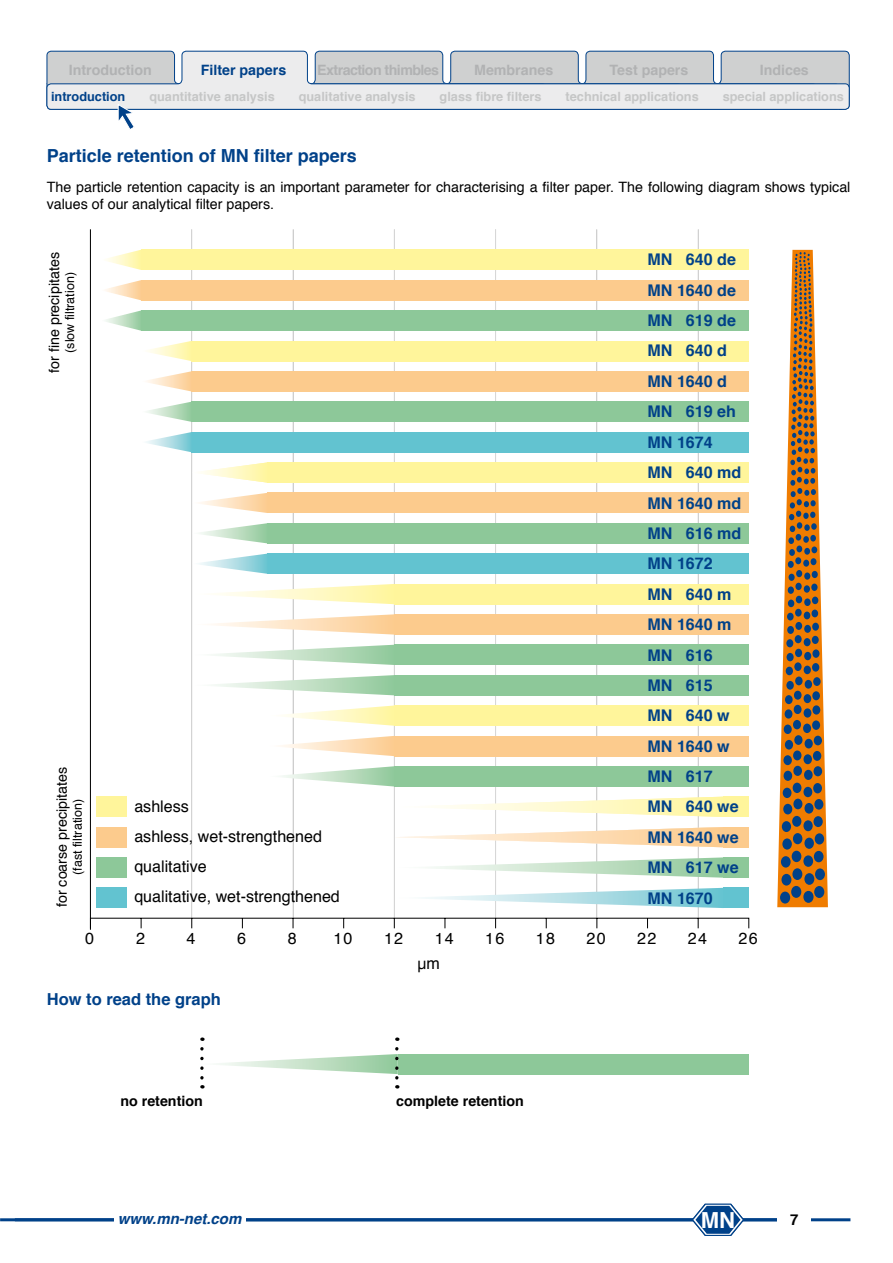
<style>
.page{position:relative;width:893px;height:1263px;background:#fff}
.page>*{position:absolute;margin:0;border:0;box-sizing:border-box;transform-origin:0 0}
.t1{font:700 22.2px "Helvetica";color:#fff}
.t2{font:700 18px "Helvetica";color:#004189}
.t3{font:700 16.5px "Helvetica";color:#004189}
.t4{font:700 16.05px/30.5px "Helvetica";color:#004189;text-align:justify}
.t5{font:16.05px/30px "Helvetica";color:#000}
.t6{font:16.05px "Helvetica Neue";color:#000}
.t7{font:italic 700 15px "Helvetica";color:#004189}
.t8{font:700 15px "Helvetica";color:#000}
.t9{font:14.25px/17.1px "Helvetica";color:#000}
.t10{font:700 14.25px "Helvetica";color:#b1b2b3}
.t11{font:700 14.25px "Helvetica";color:#000}
.t12{font:700 14.25px "Helvetica";letter-spacing:-.04em;color:#b1b2b3}
.t13{font:700 14.25px "Helvetica";color:#004189}
.t14{font:700 12.75px "Helvetica";color:#c5c6c6}
.t15{font:700 12.75px "Helvetica";color:#004189}
.t16{font:12.45px "Helvetica";color:#000}
.s1{font-family:"Helvetica"}
</style>
<div class="page">
<hr style="left:15px;top:1218px;width:835px;height:3px;background:#004189">
<div style="left:777px;top:1209px;width:34px;height:21px;background:#fff"></div>
<div style="left:114px;top:1212px;width:132px;height:15px;background:#fff"></div>
<svg style="left:692px;top:1204px;width:52px;height:32px"></svg>
<svg style="left:47px;top:51px;width:802px;height:59px;background:#d3d7db"></svg>
<svg style="left:118px;top:104px;width:17px;height:25px"></svg>
<hr style="left:191px;top:229px;width:1px;height:689px;background:#dadada">
<hr style="left:293px;top:229px;width:1px;height:689px;background:#dadada">
<hr style="left:394px;top:229px;width:1px;height:689px;background:#dadada">
<hr style="left:495px;top:229px;width:1px;height:689px;background:#dadada">
<hr style="left:596px;top:229px;width:1px;height:689px;background:#dadada">
<hr style="left:698px;top:229px;width:1px;height:689px;background:#dadada">
<div style="left:141px;top:250px;width:608px;height:20px;background:#fff59b"></div>
<div style="left:141px;top:310px;width:608px;height:21px;background:#8dc899"></div>
<svg style="left:106px;top:310px;width:35px;height:21px"></svg>
<div style="left:141px;top:280px;width:608px;height:20px;background:#fccb8d"></div>
<svg style="left:105px;top:280px;width:36px;height:20px"></svg>
<div style="left:192px;top:341px;width:557px;height:20px;background:#fff59b"></div>
<svg style="left:148px;top:341px;width:44px;height:20px"></svg>
<div style="left:192px;top:402px;width:557px;height:20px;background:#8dc899"></div>
<svg style="left:147px;top:402px;width:45px;height:20px"></svg>
<div style="left:192px;top:371px;width:557px;height:20px;background:#fccb8d"></div>
<svg style="left:147px;top:371px;width:45px;height:20px"></svg>
<div style="left:192px;top:432px;width:557px;height:20px;background:#62c3d0"></div>
<svg style="left:146px;top:432px;width:46px;height:20px"></svg>
<div style="left:268px;top:462px;width:481px;height:21px;background:#fff59b"></div>
<svg style="left:201px;top:462px;width:67px;height:21px"></svg>
<div style="left:268px;top:523px;width:481px;height:20px;background:#8dc899"></div>
<svg style="left:201px;top:523px;width:67px;height:20px"></svg>
<div style="left:268px;top:493px;width:481px;height:20px;background:#fccb8d"></div>
<svg style="left:200px;top:493px;width:68px;height:20px"></svg>
<div style="left:394px;top:584px;width:355px;height:20px;background:#fff59b"></div>
<svg style="left:217px;top:584px;width:177px;height:20px"></svg>
<div style="left:394px;top:645px;width:355px;height:20px;background:#8dc899"></div>
<svg style="left:215px;top:645px;width:179px;height:20px"></svg>
<div style="left:394px;top:614px;width:355px;height:21px;background:#fccb8d"></div>
<svg style="left:213px;top:614px;width:181px;height:21px"></svg>
<div style="left:394px;top:705px;width:355px;height:21px;background:#fff59b"></div>
<svg style="left:284px;top:705px;width:110px;height:21px"></svg>
<div style="left:394px;top:766px;width:355px;height:20px;background:#8dc899"></div>
<svg style="left:282px;top:766px;width:112px;height:20px"></svg>
<div style="left:394px;top:736px;width:355px;height:20px;background:#fccb8d"></div>
<svg style="left:281px;top:736px;width:113px;height:20px"></svg>
<div style="left:394px;top:675px;width:355px;height:20px;background:#8dc899"></div>
<svg style="left:215px;top:675px;width:179px;height:20px"></svg>
<div style="left:268px;top:554px;width:481px;height:20px;background:#62c3d0"></div>
<svg style="left:199px;top:554px;width:69px;height:20px"></svg>
<svg style="left:435px;top:797px;width:288px;height:20px"></svg>
<svg style="left:431px;top:857px;width:292px;height:21px"></svg>
<svg style="left:398px;top:827px;width:325px;height:20px"></svg>
<svg style="left:423px;top:888px;width:300px;height:20px"></svg>
<svg style="left:91px;top:917px;width:659px;height:12px"></svg>
<div style="left:96px;top:797px;width:30px;height:20px;background:#fff59b"></div>
<div style="left:96px;top:827px;width:30px;height:20px;background:#fccb8d"></div>
<div style="left:96px;top:857px;width:30px;height:21px;background:#8dc899"></div>
<div style="left:96px;top:888px;width:30px;height:20px;background:#62c3d0"></div>
<div style="left:723px;top:797px;width:26px;height:20px;background:#fff59b"></div>
<div style="left:723px;top:827px;width:26px;height:20px;background:#fccb8d"></div>
<div style="left:723px;top:857px;width:26px;height:21px;background:#8dc899"></div>
<div style="left:723px;top:888px;width:26px;height:20px;background:#62c3d0"></div>
<svg style="left:106px;top:250px;width:35px;height:20px"></svg>
<svg style="left:777px;top:250px;width:51px;height:657px"></svg>
<hr style="left:90px;top:229px;width:1px;height:701px;background:#000">
<div style="left:398px;top:1054px;width:350px;height:20px;background:#8dc899"></div>
<svg style="left:200px;top:1049px;width:199px;height:39px"></svg>
<p class="t10" style="left:69px;top:58px;width:85px">Introduction</p>
<p class="t13" style="left:201px;top:58px;width:87px">Filter papers</p>
<p class="t12" style="left:317px;top:58px;width:123px">Extraction thimbles</p>
<p class="t10" style="left:474px;top:58px;width:81px">Membranes</p>
<p class="t10" style="left:609px;top:58px;width:80px">Test papers</p>
<p class="t10" style="left:760px;top:58px;width:51px">Indices</p>
<p class="t15" style="left:51px;top:86px;width:76px">introduction</p>
<p class="t14" style="left:149px;top:86px;width:127px">quantitative analysis</p>
<p class="t14" style="left:299px;top:86px;width:118px">qualitative analysis</p>
<p class="t14" style="left:440px;top:86px;width:104px">glass fibre filters</p>
<p class="t14" style="left:566px;top:86px;width:135px">technical applications</p>
<p class="t14" style="left:723px;top:86px;width:123px">special applications</p>
<p class="t2" style="left:47px;top:141px;width:312px">Particle retention of MN filter papers</p>
<p class="t9" style="left:47px;top:179px;width:805px">The particle retention capacity is an important parameter for characterising a filter paper. The following diagram shows typical values of our analytical filter papers.</p>
<p class="t9" style="left:46px;top:373px;width:122px;rotate:-90deg">for fine precipitates</p>
<p class="t16" style="left:60px;top:353px;width:82px;rotate:-90deg">(slow filtration)</p>
<p class="t9" style="left:54px;top:907px;width:142px;rotate:-90deg">for coarse precipitates</p>
<p class="t16" style="left:68px;top:875px;width:77px;rotate:-90deg">(fast filtration)</p>
<p class="t5" style="left:85px;top:923px;width:10px">0</p>
<p class="t4" style="left:647px;top:244px;width:95px;text-align:left">MN 640 de<br>MN 1640 de<br>MN 619 de<br>MN 640 d<br>MN 1640 d<br>MN 619 eh<br>MN 1674<br>MN 640 md<br>MN 1640 md<br>MN 616 md</p>
<p class="t4" style="left:647px;top:549px;width:67px">MN 1672</p>
<p class="t4" style="left:647px;top:579px;width:85px">MN 640 m MN 1640 m MN 616</p>
<p class="t4" style="left:647px;top:670px;width:67px">MN 615</p>
<p class="t5" style="left:134px;top:791px;width:207px">ashless<br>ashless, wet-strengthened qualitative<br>qualitative, wet-strengthened</p>
<p class="t4" style="left:647px;top:701px;width:84px">MN 640 w MN 1640 w MN 617</p>
<p class="t4" style="left:647px;top:792px;width:93px">MN 640 we MN 1640 we MN 617 we MN 1670</p>
<p class="t5" style="left:136px;top:923px;width:10px">2</p>
<p class="t5" style="left:187px;top:923px;width:10px">4</p>
<p class="t5" style="left:237px;top:923px;width:10px">6</p>
<p class="t5" style="left:288px;top:923px;width:10px">8</p>
<p class="t5" style="left:333px;top:923px;width:21px">10</p>
<p class="t5" style="left:384px;top:923px;width:21px">12</p>
<p class="t5" style="left:435px;top:923px;width:21px">14</p>
<p class="t5" style="left:485px;top:923px;width:21px">16</p>
<p class="t5" style="left:536px;top:923px;width:21px">18</p>
<p class="t5" style="left:587px;top:923px;width:21px">20</p>
<p class="t5" style="left:637px;top:923px;width:21px">22</p>
<p class="t5" style="left:688px;top:923px;width:21px">24</p>
<p class="t5" style="left:738px;top:923px;width:21px">26</p>
<p class="t6" style="left:418px;top:953px;width:24px">µ<span class="s1">m</span></p>
<p class="t3" style="left:47px;top:986px;width:176px">How to read the graph</p>
<p class="t11" style="left:120px;top:1089px;width:84px">no retention</p>
<p class="t11" style="left:396px;top:1089px;width:129px">complete retention</p>
<p class="t7" style="left:118px;top:1206px;width:125px">www.mn-net.com</p>
<h1 class="t1" style="left:701px;top:1202px;width:36px">MN</h1>
<p class="t8" style="left:790px;top:1207px;width:10px">7</p>
</div>
